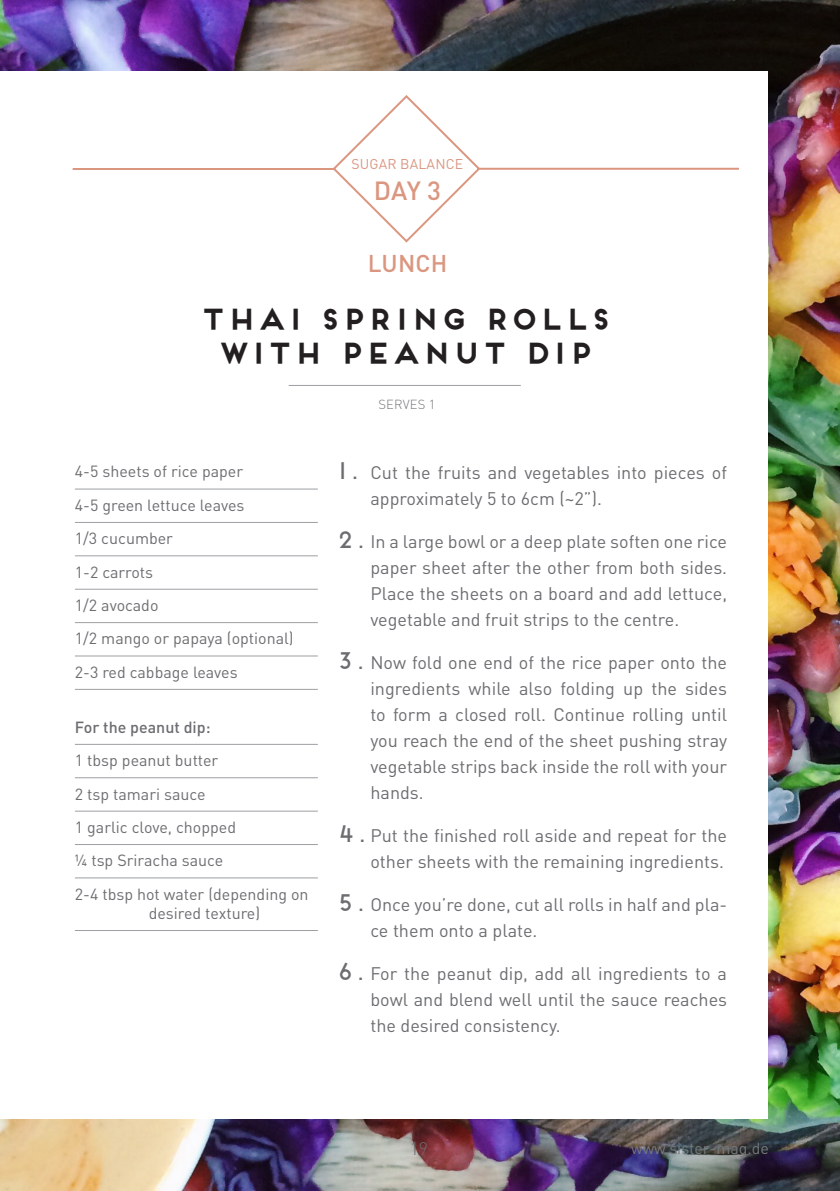
<style>
.page{position:relative;width:840px;height:1191px;background:#fff}
.page>*{position:absolute;margin:0;border:0;box-sizing:border-box;transform-origin:0 0}
.u1{font:700 28px/33.6px "Frontage";color:#231f20;text-align:center}
.t1{font:500 26px "DIN Pro";color:#db9680}
.t2{font:500 24px "DIN Pro";letter-spacing:.01em;color:#db9680}
.t3{font:18px/26px "DIN Pro";color:#6c6d70;text-align:justify}
.Zubereitung{font:300 18px "DIN Pro";color:#6c6d70}
.Zutaten{font:16px/19.2px "DIN Pro";color:#6c6d70}
.Link_unten_URL{font:16px "DIN Pro";color:#76787b}
.Zutaten-2{font:500 16px "DIN Pro";color:#6c6d70}
.t4{font:14px "DIN Pro";letter-spacing:.01em;color:#db9680}
.Minilabel{font:300 13px "DIN Pro";letter-spacing:.01em;color:#76787b}
.s1{font-family:"Frontage";font-size:24px}
</style>
<div class="page">
<img style="left:0;top:0;width:839px;height:1191px">
<div style="left:0;top:71px;width:767px;height:1047px;background:#fff"></div>
<svg style="left:333px;top:95px;width:148px;height:148px"></svg>
<hr style="left:478px;top:168px;width:260px;height:2px;background:#db9680">
<hr style="left:73px;top:168px;width:261px;height:2px;background:#db9680">
<hr style="left:288px;top:385px;width:232px;height:1px;background:#9d9fa2">
<hr style="left:75px;top:489px;width:242px;height:1px;background:#9d9fa2">
<hr style="left:75px;top:522px;width:242px;height:1px;background:#9d9fa2">
<hr style="left:75px;top:555px;width:242px;height:1px;background:#9d9fa2">
<hr style="left:75px;top:589px;width:242px;height:1px;background:#9d9fa2">
<hr style="left:75px;top:622px;width:242px;height:1px;background:#9d9fa2">
<hr style="left:75px;top:655px;width:242px;height:1px;background:#9d9fa2">
<hr style="left:75px;top:689px;width:242px;height:1px;background:#9d9fa2">
<hr style="left:75px;top:744px;width:242px;height:1px;background:#9d9fa2">
<hr style="left:75px;top:777px;width:242px;height:1px;background:#9d9fa2">
<hr style="left:75px;top:811px;width:242px;height:1px;background:#9d9fa2">
<hr style="left:75px;top:844px;width:242px;height:1px;background:#9d9fa2">
<hr style="left:75px;top:877px;width:242px;height:1px;background:#9d9fa2">
<hr style="left:75px;top:930px;width:242px;height:1px;background:#9d9fa2">
<p class="t4" style="left:351px;top:154px;width:113px">SUGAR BALANCE</p>
<p class="t1" style="left:373px;top:173px;width:69px">DAY 3</p>
<p class="t2" style="left:367px;top:246px;width:81px">LUNCH</p>
<p class="u1" style="left:198px;top:302px;width:413px">THAI SPRING ROLLS<br>WITH PEANUT DIP</p>
<p class="Minilabel" style="left:378px;top:395px;width:58px">SERVES 1</p>
<p class="Zutaten" style="left:75px;top:461px;width:170px">4-5 sheets of rice paper</p>
<p class="Zutaten" style="left:75px;top:495px;width:171px">4-5 green lettuce leaves</p>
<p class="Zutaten" style="left:75px;top:528px;width:100px">1/3 cucumber</p>
<p class="Zutaten" style="left:75px;top:561px;width:80px">1-2 carrots</p>
<p class="Zutaten" style="left:75px;top:595px;width:85px">1/2 avocado</p>
<p class="Zutaten" style="left:75px;top:628px;width:220px">1/2 mango or papaya (optional)</p>
<p class="Zutaten" style="left:75px;top:662px;width:164px">2-3 red cabbage leaves</p>
<p class="Zutaten-2" style="left:75px;top:716px;width:137px">For the peanut dip:</p>
<p class="Zutaten" style="left:75px;top:750px;width:145px">1 tbsp peanut butter</p>
<p class="Zutaten" style="left:75px;top:783px;width:132px">2 tsp tamari sauce</p>
<p class="Zutaten" style="left:75px;top:817px;width:163px">1 garlic clove, chopped</p>
<p class="Zutaten" style="left:75px;top:850px;width:150px">¼ tsp Sriracha sauce</p>
<p class="Zutaten" style="left:149px;top:883px;width:161px;text-indent:-74px">2-4 tbsp hot water (depending on desired texture)</p>
<p class="t3" style="left:370px;top:459px;width:358px;text-indent:-36px"><span class="s1">1.</span> Cut the fruits and vegetables into pieces of approximately 5 to 6cm (~2”).</p>
<p class="t3" style="left:370px;top:528px;width:358px;text-indent:-36px"><span class="s1">2.</span> In a large bowl or a deep plate soften one rice paper sheet after the other from both sides.<br>Place the sheets on a board and add lettuce, vegetable and fruit strips to the centre.</p>
<p class="t3" style="left:370px;top:649px;width:358px;text-indent:-36px"><span class="s1">3.</span> Now fold one end of the rice paper onto the ingredients while also folding up the sides to form a closed roll. Continue rolling until you reach the end of the sheet pushing stray vegetable strips back inside the roll with your hands.</p>
<p class="t3" style="left:334px;top:822px;width:394px;text-align:right"><span class="s1">4.</span> Put the finished roll aside and repeat for the other sheets with the remaining ingredients.</p>
<p class="t3" style="left:370px;top:891px;width:358px;text-indent:-36px"><span class="s1">5.</span> Once you’re done, cut all rolls in half and pla&shy;ce them onto a plate.</p>
<p class="t3" style="left:370px;top:960px;width:358px;text-indent:-36px"><span class="s1">6.</span> For the peanut dip, add all ingredients to a bowl and blend well until the sauce reaches the desired consistency.</p>
<p class="Zubereitung" style="left:409px;top:1136px;width:20px">19</p>
<p class="Link_unten_URL" style="left:630px;top:1137px;width:139px">www.sister-mag.de</p>
</div>
